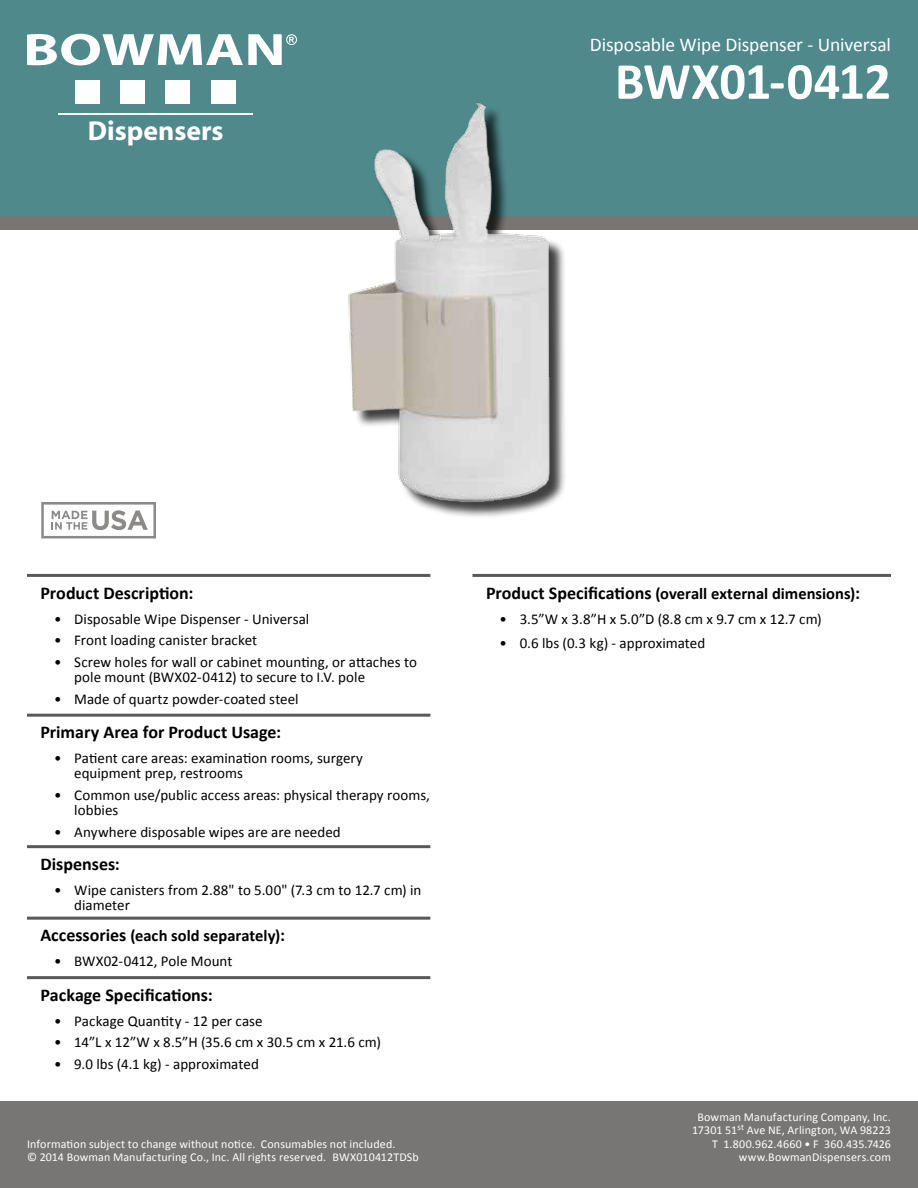
<style>
.page{position:relative;width:918px;height:1188px;background:#fff}
.page>*{position:absolute;margin:0;border:0;box-sizing:border-box;transform-origin:0 0}
.t1{font:700 52.5px "Calibri";letter-spacing:-.015em;color:#fff}
.t2{font:700 27.45px "Myriad";color:#fff}
.t3{font:19.5px "Calibri";letter-spacing:-.005em;color:#fff}
.t4{font:700 18px "Calibri";color:#000}
.t5{font:700 16.5px "Calibri";color:#000}
.t6{font:15px/15px "Calibri";letter-spacing:.005em;color:#000}
.t7{font:12px/13.5px "Calibri";letter-spacing:.01em;color:#fff}
.s1{font-size:18px}
</style>
<div class="page">
<div style="left:0;top:1101px;width:918px;height:87px;background:#787675"></div>
<div style="left:0;top:0;width:918px;height:230px;background:#787675"></div>
<div style="left:0;top:0;width:918px;height:216px;background:#4f898c"></div>
<hr style="left:58px;top:113px;width:195px;height:1px;background:#fff">
<div style="left:75px;top:80px;width:24px;height:24px;background:#fff"></div>
<div style="left:121px;top:80px;width:24px;height:24px;background:#fff"></div>
<div style="left:166px;top:80px;width:24px;height:24px;background:#fff"></div>
<div style="left:211px;top:80px;width:24px;height:24px;background:#fff"></div>
<svg style="left:27px;top:34px;width:270px;height:31px"></svg>
<hr style="left:27px;top:574px;width:403px;height:3px;background:#58595b">
<hr style="left:27px;top:714px;width:403px;height:3px;background:#58595b">
<hr style="left:27px;top:845px;width:403px;height:3px;background:#58595b">
<hr style="left:27px;top:917px;width:403px;height:3px;background:#58595b">
<hr style="left:27px;top:976px;width:403px;height:3px;background:#58595b">
<hr style="left:472px;top:574px;width:419px;height:3px;background:#58595b">
<svg style="left:41px;top:502px;width:115px;height:36px"></svg>
<div style="left:351px;top:106px;width:216px;height:413px;background:#000;opacity:.75"></div>
<img style="left:348px;top:102px;width:219px;height:403px">
<h2 class="t2" style="left:88px;top:117px;width:137px">Dispensers</h2>
<h3 class="t3" style="left:590px;top:33px;width:303px">Disposable Wipe Dispenser - Universal</h3>
<h1 class="t1" style="left:615px;top:48px;width:278px">BWX01-0412</h1>
<p class="t4" style="left:40px;top:581px;width:155px">Product Description:</p>
<p class="t6" style="left:54px;top:611px;width:257px">• Disposable Wipe Dispenser - Universal</p>
<p class="t6" style="left:54px;top:633px;width:205px">• Front loading canister bracket</p>
<p class="t6" style="left:74px;top:655px;width:344px;text-indent:-20px">• Screw holes for wall or cabinet mounting, or attaches to pole mount (BWX02-0412) to secure to I.V. pole</p>
<p class="t6" style="left:54px;top:691px;width:246px">• Made of quartz powder-coated steel</p>
<p class="t4" style="left:40px;top:721px;width:242px">Primary Area for Product Usage:</p>
<p class="t6" style="left:74px;top:751px;width:290px;text-indent:-20px">• Patient care areas: examination rooms, surgery equipment prep, restrooms</p>
<p class="t6" style="left:74px;top:788px;width:357px;text-indent:-20px">• Common use/public access areas: physical therapy rooms, lobbies</p>
<p class="t6" style="left:54px;top:824px;width:288px">• Anywhere disposable wipes are are needed</p>
<p class="t4" style="left:40px;top:852px;width:81px">Dispenses:</p>
<p class="t6" style="left:74px;top:882px;width:349px;text-indent:-20px">• Wipe canisters from 2.88" to 5.00" (7.3 cm to 12.7 cm) in diameter</p>
<p class="t5" style="left:40px;top:925px;width:246px"><span class="s1">Accessories</span> (each sold separately)<span class="s1">:</span></p>
<p class="t6" style="left:54px;top:954px;width:180px">• BWX02-0412, Pole Mount</p>
<p class="t4" style="left:40px;top:983px;width:174px">Package Specifications:</p>
<p class="t6" style="left:54px;top:1013px;width:210px">• Package Quantity - 12 per case</p>
<p class="t6" style="left:54px;top:1035px;width:328px">• 14”L x 12”W x 8.5”H (35.6 cm x 30.5 cm x 21.6 cm)</p>
<p class="t6" style="left:54px;top:1057px;width:206px">• 9.0 lbs (4.1 kg) - approximated</p>
<p class="t7" style="left:27px;top:1137px;width:370px">Information subject to change without notice. Consumables not included. © 2014 Bowman Manufacturing Co., Inc. All rights reserved.</p>
<p class="t7" style="left:333px;top:1150px;width:88px">BWX010412TDSb</p>
<p class="t5" style="left:486px;top:583px;width:376px"><span class="s1">Product Specifications</span> (overall external dimensions)<span class="s1">:</span></p>
<p class="t6" style="left:500px;top:611px;width:324px">• 3.5”W x 3.8”H x 5.0”D (8.8 cm x 9.7 cm x 12.7 cm)</p>
<p class="t6" style="left:500px;top:636px;width:207px">• 0.6 lbs (0.3 kg) - approximated</p>
<p class="t7" style="left:692px;top:1110px;width:200px;text-align:right">Bowman Manufacturing Company, Inc.<br>17301 51<sup>st</sup> Ave NE, Arlington, WA 98223<br>T 1.800.962.4660 • F 360.435.7426 www.BowmanDispensers.com</p>
</div>
